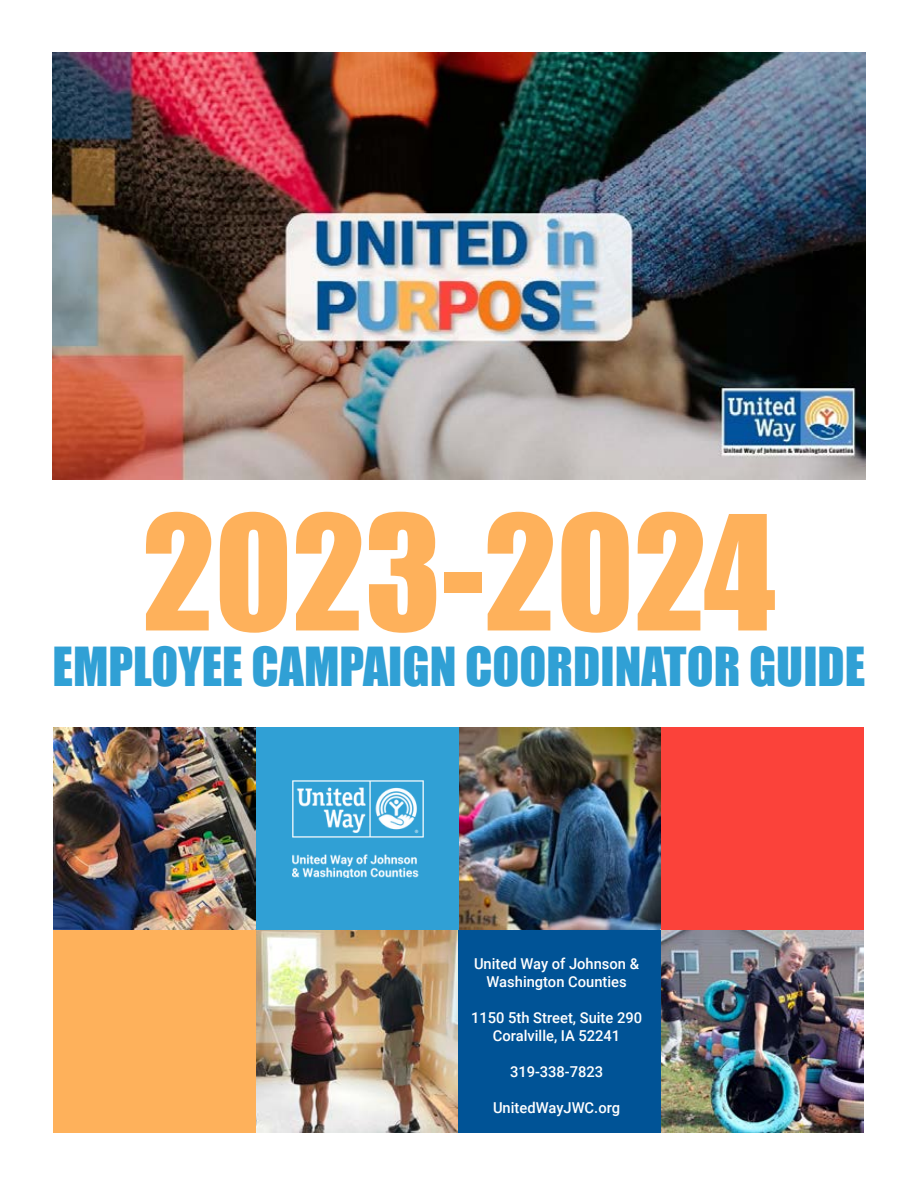
<style>
.page{position:relative;width:918px;height:1188px;background:#fff}
.page>*{position:absolute;margin:0;border:0;box-sizing:border-box;transform-origin:0 0}
.t1{font:147.3px "Impact";color:#feb15b}
.t2{font:49.5px "Impact";color:#30a0d5}
.t3{font:500 15px/18px "Roboto";color:#fff;text-align:center}
</style>
<div class="page">
<img style="left:52px;top:52px;width:814px;height:427px">
<img style="left:53px;top:728px;width:203px;height:202px">
<img style="left:256px;top:930px;width:202px;height:202px">
<img style="left:458px;top:728px;width:203px;height:202px">
<img style="left:661px;top:930px;width:202px;height:202px">
<div style="left:256px;top:728px;width:202px;height:202px;background:#30a0d5"></div>
<div style="left:458px;top:930px;width:203px;height:202px;background:#005396"></div>
<div style="left:661px;top:728px;width:202px;height:202px;background:#fb423a"></div>
<div style="left:53px;top:930px;width:203px;height:202px;background:#feb15b"></div>
<img style="left:292px;top:781px;width:131px;height:96px">
<h1 class="t1" style="left:142px;top:458px;width:635px">2023-2024</h1>
<h2 class="t2" style="left:52px;top:628px;width:815px">EMPLOYEE CAMPAIGN COORDINATOR GUIDE</h2>
<p class="t3" style="left:474px;top:954px;width:167px">United Way of Johnson &amp;<br>Washington Counties</p>
<p class="t3" style="left:471px;top:1008px;width:173px">1150 5th Street, Suite 290<br>Coralville, IA 52241</p>
<p class="t3" style="left:510px;top:1062px;width:95px">319-338-7823</p>
<p class="t3" style="left:493px;top:1098px;width:129px">UnitedWayJWC.org</p>
</div>
